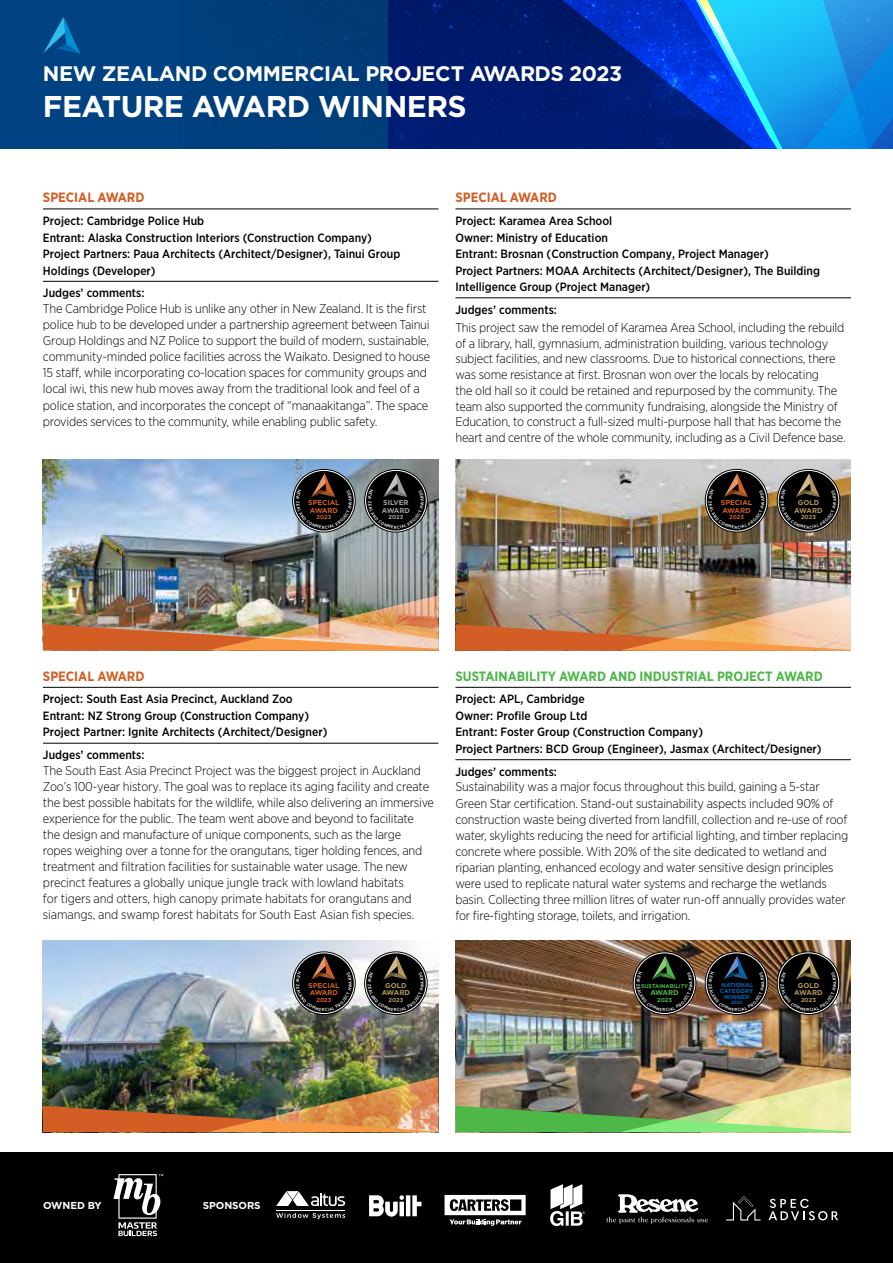
<style>
.page{position:relative;width:893px;height:1263px;background:#fff}
.page>*{position:absolute;margin:0;border:0;box-sizing:border-box;transform-origin:0 0}
.t1{font:700 30px "Gotham";letter-spacing:-.02em;color:#fff}
.t2{font:700 21px "Gotham";letter-spacing:-.02em;color:#fff}
.t3{font:700 13.5px "Gotham Narrow";color:#4db748}
.t4{font:700 13.5px "Gotham Narrow";color:#d25e25}
.t5{font:300 12.75px/16px "Gotham Narrow";letter-spacing:-.015em;color:#000}
.t6{font:500 12px/16.5px "Gotham Narrow";color:#000}
.t7{font:700 10.05px "Gotham";letter-spacing:-.01em;color:#fff}
.t8{font:700 7.05px/7.4px "Gotham";color:#d25e25}
.t9{font:700 7.05px/7.4px "Gotham";color:#b4975a;text-align:center}
.t10{font:700 7.05px/7.4px "Gotham";color:#9e9d9f}
.t11{font:700 7.05px "Gotham";letter-spacing:-.045em;color:#4db748}
.t12{font:700 5.7px/6px "Gotham";color:#0066b3;text-align:center}
.t13{font:700 5.7px "Gotham";color:#b4975a}
.t14{font:700 5.7px "Gotham";color:#d25e25}
.t15{font:700 5.7px "Gotham";color:#4db748}
.t16{font:700 5.7px "Gotham";color:#9e9d9f}
.t17{font:700 5.4px "Gotham";color:#4db748}
.t18{font:700 4.5px "Gotham";color:#0066b3}
</style>
<div class="page">
<div style="left:0;top:1152px;width:893px;height:111px;background:#000"></div>
<svg style="left:550px;top:1184px;width:35px;height:42px"></svg>
<hr style="left:276px;top:1210px;width:69px;height:1px;background:#fff">
<svg style="left:276px;top:1213px;width:69px;height:6px"></svg>
<svg style="left:276px;top:1191px;width:69px;height:15px"></svg>
<svg style="left:113px;top:1174px;width:50px;height:62px"></svg>
<svg style="left:606px;top:1194px;width:102px;height:29px"></svg>
<svg style="left:445px;top:1195px;width:81px;height:31px"></svg>
<svg style="left:369px;top:1195px;width:52px;height:22px"></svg>
<svg style="left:726px;top:1196px;width:34px;height:24px"></svg>
<svg style="left:769px;top:1199px;width:69px;height:21px"></svg>
<img style="left:455px;top:941px;width:396px;height:136px">
<img style="left:43px;top:941px;width:395px;height:136px">
<img style="left:455px;top:459px;width:396px;height:136px">
<img style="left:43px;top:459px;width:395px;height:136px">
<div style="left:0;top:0;width:893px;height:149px;background:#004282"></div>
<div style="left:179px;top:0;width:714px;height:149px;background:#003e7b"></div>
<svg style="left:388px;top:0;width:63px;height:149px;background:#001b6e"></svg>
<svg style="left:451px;top:0;width:113px;height:149px;background:#001a6c"></svg>
<svg style="left:43px;top:17px;width:37px;height:37px"></svg>
<img style="left:43px;top:595px;width:395px;height:55px">
<hr style="left:43px;top:209px;width:395px;height:1px;background:#000">
<hr style="left:43px;top:281px;width:395px;height:1px;background:#000">
<hr style="left:455px;top:209px;width:396px;height:1px;background:#000">
<hr style="left:455px;top:297px;width:396px;height:1px;background:#000">
<hr style="left:43px;top:687px;width:395px;height:1px;background:#000">
<hr style="left:43px;top:743px;width:395px;height:1px;background:#000">
<img style="left:455px;top:1077px;width:396px;height:55px">
<hr style="left:455px;top:687px;width:396px;height:1px;background:#000">
<hr style="left:455px;top:759px;width:396px;height:1px;background:#000">
<svg style="left:777px;top:469px;width:63px;height:63px"></svg>
<div style="left:778px;top:470px;width:61px;height:61px;border:1px solid #fff;border-radius:50%"></div>
<svg style="left:777px;top:951px;width:63px;height:64px"></svg>
<div style="left:778px;top:952px;width:61px;height:62px;border:1px solid #fff;border-radius:50%"></div>
<svg style="left:364px;top:951px;width:64px;height:64px"></svg>
<div style="left:365px;top:952px;width:61px;height:62px;border:1px solid #fff;border-radius:50%"></div>
<svg style="left:705px;top:951px;width:63px;height:64px"></svg>
<div style="left:706px;top:952px;width:61px;height:62px;border:1px solid #fff;border-radius:50%"></div>
<svg style="left:292px;top:469px;width:64px;height:63px"></svg>
<div style="left:293px;top:470px;width:62px;height:61px;border:1px solid #fff;border-radius:50%"></div>
<svg style="left:705px;top:469px;width:63px;height:63px"></svg>
<div style="left:706px;top:470px;width:61px;height:61px;border:1px solid #fff;border-radius:50%"></div>
<svg style="left:292px;top:951px;width:64px;height:64px"></svg>
<div style="left:293px;top:952px;width:62px;height:62px;border:1px solid #fff;border-radius:50%"></div>
<svg style="left:633px;top:951px;width:63px;height:64px"></svg>
<div style="left:634px;top:952px;width:61px;height:62px;border:1px solid #fff;border-radius:50%"></div>
<img style="left:455px;top:595px;width:396px;height:55px">
<img style="left:43px;top:1077px;width:395px;height:55px">
<svg style="left:364px;top:469px;width:64px;height:63px"></svg>
<div style="left:365px;top:470px;width:61px;height:61px;border:1px solid #fff;border-radius:50%"></div>
<svg style="left:564px;top:0;width:329px;height:149px;background:#0d64c5"></svg>
<svg style="left:781px;top:473px;width:55px;height:56px;background:#1f1d18"></svg>
<svg style="left:781px;top:956px;width:55px;height:55px;background:#1c1914"></svg>
<svg style="left:368px;top:956px;width:56px;height:55px;background:#23211e"></svg>
<svg style="left:709px;top:956px;width:55px;height:55px;background:#141518"></svg>
<svg style="left:296px;top:473px;width:56px;height:56px;background:#221d1c"></svg>
<svg style="left:709px;top:473px;width:55px;height:56px;background:#221b17"></svg>
<svg style="left:296px;top:956px;width:56px;height:55px;background:#241e1c"></svg>
<svg style="left:637px;top:956px;width:56px;height:55px;background:#181b13"></svg>
<svg style="left:368px;top:473px;width:56px;height:56px;background:#1e1e1e"></svg>
<h2 class="t2" style="left:43px;top:59px;width:581px">NEW ZEALAND COMMERCIAL PROJECT AWARDS 2023</h2>
<h1 class="t1" style="left:43px;top:86px;width:425px">FEATURE AWARD WINNERS</h1>
<p class="t4" style="left:43px;top:189px;width:103px">SPECIAL AWARD</p>
<p class="t6" style="left:43px;top:212px;width:359px">Project: Cambridge Police Hub<br>Entrant: Alaska Construction Interiors (Construction Company)<br>Project Partners: Paua Architects (Architect/Designer), Tainui Group Holdings (Developer)</p>
<p class="t6" style="left:43px;top:285px;width:103px">Judges’ comments:</p>
<p class="t5" style="left:43px;top:300px;width:389px">The Cambridge Police Hub is unlike any other in New Zealand. It is the first police hub to be developed under a partnership agreement between Tainui Group Holdings and NZ Police to support the build of modern, sustainable, community-minded police facilities across the Waikato. Designed to house 15 staff, while incorporating co-location spaces for community groups and local iwi, this new hub moves away from the traditional look and feel of a police station, and incorporates the concept of “manaakitanga”. The space provides services to the community, while enabling public safety.</p>
<p class="t4" style="left:455px;top:189px;width:103px">SPECIAL AWARD</p>
<p class="t6" style="left:455px;top:212px;width:366px">Project: Karamea Area School<br>Owner: Ministry of Education<br>Entrant: Brosnan (Construction Company, Project Manager)<br>Project Partners: MOAA Architects (Architect/Designer), The Building Intelligence Group (Project Manager)</p>
<p class="t6" style="left:455px;top:301px;width:103px">Judges’ comments:</p>
<p class="t5" style="left:455px;top:319px;width:392px">This project saw the remodel of Karamea Area School, including the rebuild of a library, hall, gymnasium, administration building, various technology subject facilities, and new classrooms. Due to historical connections, there was some resistance at first. Brosnan won over the locals by relocating<br>the old hall so it could be retained and repurposed by the community. The team also supported the community fundraising, alongside the Ministry of Education, to construct a full-sized multi-purpose hall that has become the heart and centre of the whole community, including as a Civil Defence base.</p>
<p class="t8" style="left:308px;top:499px;width:33px">SPECIAL<br>AWARD</p>
<p class="t14" style="left:316px;top:513px;width:16px">2023</p>
<p class="t10" style="left:382px;top:499px;width:30px">SILVER<br>AWARD</p>
<p class="t16" style="left:388px;top:513px;width:16px">2023</p>
<p class="t8" style="left:721px;top:499px;width:33px">SPECIAL<br>AWARD</p>
<p class="t14" style="left:729px;top:513px;width:16px">2023</p>
<p class="t9" style="left:794px;top:499px;width:30px">GOLD<br>AWARD</p>
<p class="t13" style="left:801px;top:513px;width:16px">2023</p>
<p class="t4" style="left:43px;top:667px;width:103px">SPECIAL AWARD</p>
<p class="t6" style="left:43px;top:691px;width:286px">Project: South East Asia Precinct, Auckland Zoo<br>Entrant: NZ Strong Group (Construction Company)<br>Project Partner: Ignite Architects (Architect/Designer)</p>
<p class="t6" style="left:43px;top:747px;width:103px">Judges’ comments:</p>
<p class="t5" style="left:43px;top:762px;width:393px">The South East Asia Precinct Project was the biggest project in Auckland Zoo’s 100-year history. The goal was to replace its aging facility and create the best possible habitats for the wildlife, while also delivering an immersive experience for the public. The team went above and beyond to facilitate the design and manufacture of unique components, such as the large<br>ropes weighing over a tonne for the orangutans, tiger holding fences, and treatment and filtration facilities for sustainable water usage. The new precinct features a globally unique jungle track with lowland habitats<br>for tigers and otters, high canopy primate habitats for orangutans and siamangs, and swamp forest habitats for South East Asian fish species.</p>
<p class="t3" style="left:455px;top:667px;width:369px">SUSTAINABILITY AWARD AND INDUSTRIAL PROJECT AWARD</p>
<p class="t6" style="left:455px;top:691px;width:368px">Project: APL, Cambridge<br>Owner: Profile Group Ltd<br>Entrant: Foster Group (Construction Company)<br>Project Partners: BCD Group (Engineer), Jasmax (Architect/Designer)</p>
<p class="t6" style="left:455px;top:763px;width:103px">Judges’ comments:</p>
<p class="t5" style="left:455px;top:779px;width:394px">Sustainability was a major focus throughout this build, gaining a 5-star Green Star certification. Stand-out sustainability aspects included 90% of construction waste being diverted from landfill, collection and re-use of roof water, skylights reducing the need for artificial lighting, and timber replacing concrete where possible. With 20% of the site dedicated to wetland and riparian planting, enhanced ecology and water sensitive design principles were used to replicate natural water systems and recharge the wetlands basin. Collecting three million litres of water run-off annually provides water for fire-fighting storage, toilets, and irrigation.</p>
<p class="t8" style="left:308px;top:982px;width:33px">SPECIAL<br>AWARD</p>
<p class="t14" style="left:316px;top:996px;width:16px">2023</p>
<p class="t9" style="left:382px;top:982px;width:30px">GOLD<br>AWARD</p>
<p class="t13" style="left:388px;top:996px;width:16px">2023</p>
<p class="t17" style="left:641px;top:982px;width:49px">SUSTAINABILITY</p>
<p class="t11" style="left:650px;top:988px;width:30px">AWARD</p>
<p class="t15" style="left:657px;top:996px;width:16px">2023</p>
<p class="t12" style="left:720px;top:982px;width:35px">NATIONAL<br>CATEGORY<br>WINNER</p>
<p class="t18" style="left:731px;top:999px;width:13px">2023</p>
<p class="t9" style="left:794px;top:982px;width:30px">GOLD<br>AWARD</p>
<p class="t13" style="left:801px;top:996px;width:16px">2023</p>
<p class="t7" style="left:43px;top:1199px;width:60px">OWNED BY</p>
<p class="t7" style="left:203px;top:1199px;width:59px">SPONSORS</p>
</div>
